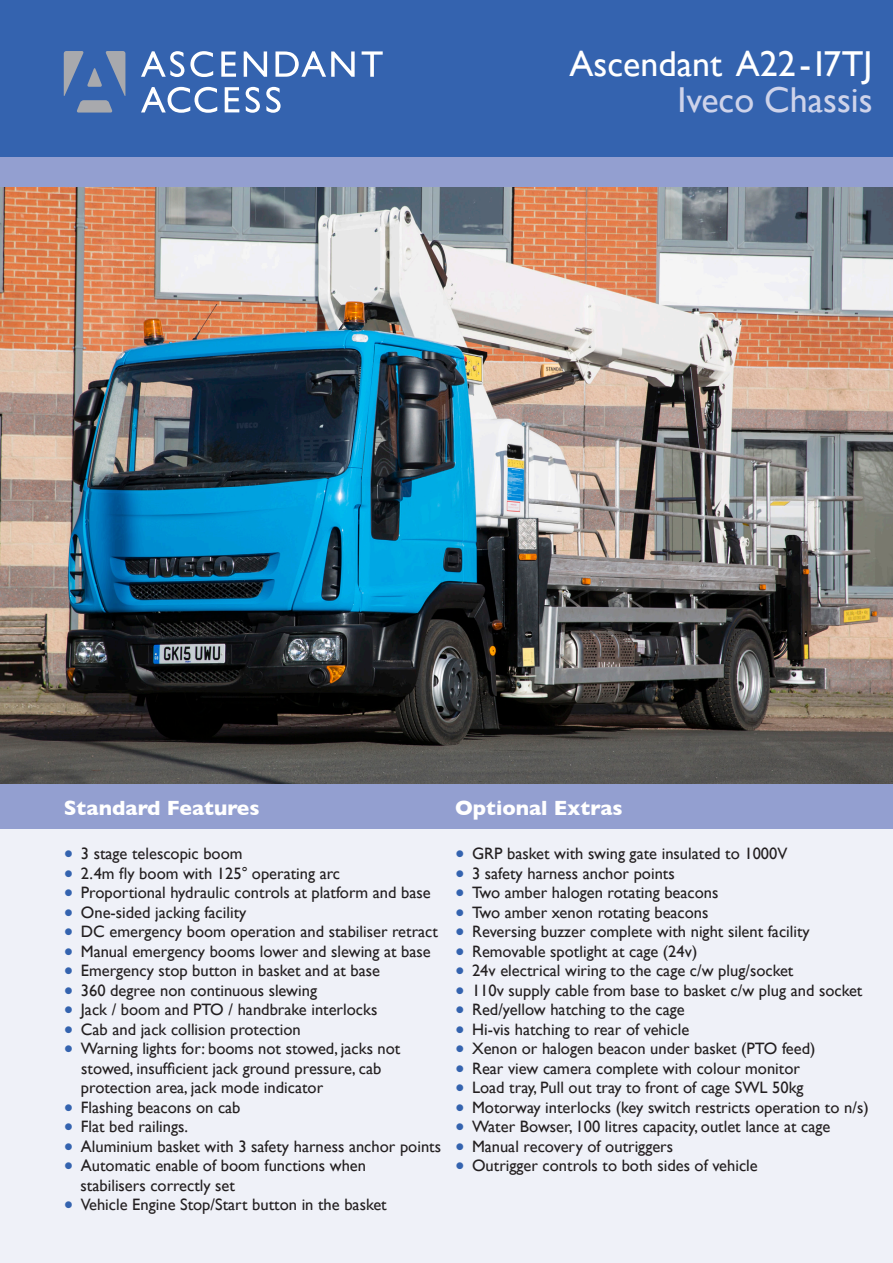
<style>
.page{position:relative;width:893px;height:1263px;background:#fff}
.page>*{position:absolute;margin:0;border:0;box-sizing:border-box;transform-origin:0 0}
.t1{font:36px/36px "Gill Sans";color:#fff;text-align:right}
.t2{font:700 21px "Gill Sans";color:#fff}
.t3{font:16.5px/19.5px "Gill Sans";color:#231f20}
.s1{color:#ced3ea}
.s2{font-size:27px;color:#3463af}
</style>
<div class="page">
<div style="left:0;top:0;width:893px;height:166px;background:#3463af"></div>
<div style="left:0;top:157px;width:893px;height:30px;background:#939fd0"></div>
<svg style="left:64px;top:51px;width:61px;height:62px"></svg>
<svg style="left:141px;top:51px;width:43px;height:26px"></svg>
<svg style="left:190px;top:51px;width:23px;height:26px"></svg>
<svg style="left:221px;top:51px;width:15px;height:26px"></svg>
<svg style="left:244px;top:51px;width:23px;height:26px"></svg>
<svg style="left:275px;top:51px;width:80px;height:26px"></svg>
<svg style="left:362px;top:51px;width:21px;height:26px"></svg>
<svg style="left:141px;top:87px;width:76px;height:26px"></svg>
<svg style="left:225px;top:87px;width:14px;height:25px"></svg>
<svg style="left:246px;top:87px;width:14px;height:26px"></svg>
<svg style="left:266px;top:87px;width:15px;height:26px"></svg>
<img style="left:0;top:187px;width:893px;height:597px">
<div style="left:0;top:787px;width:893px;height:476px;background:#eff1f8"></div>
<div style="left:0;top:784px;width:893px;height:45px;background:#939fd0"></div>
<p class="t1" style="left:570px;top:45px;width:304px">Ascendant A22-17TJ<br><span class="s1">Iveco Chassis</span></p>
<p class="t2" style="left:64px;top:791px;width:197px">Standard Features</p>
<p class="t3" style="left:64px;top:844px;width:180px"><span class="s2">•</span> 3 stage telescopic boom</p>
<p class="t3" style="left:64px;top:863px;width:278px"><span class="s2">•</span> 2.4m fly boom with 125° operating arc</p>
<p class="t3" style="left:64px;top:883px;width:368px"><span class="s2">•</span> Proportional hydraulic controls at platform and base</p>
<p class="t3" style="left:64px;top:902px;width:184px"><span class="s2">•</span> One-sided jacking facility</p>
<p class="t3" style="left:64px;top:922px;width:376px"><span class="s2">•</span> DC emergency boom operation and stabiliser retract</p>
<p class="t3" style="left:64px;top:941px;width:369px"><span class="s2">•</span> Manual emergency booms lower and slewing at base</p>
<p class="t3" style="left:64px;top:961px;width:318px"><span class="s2">•</span> Emergency stop button in basket and at base</p>
<p class="t3" style="left:64px;top:980px;width:255px"><span class="s2">•</span> 360 degree non continuous slewing</p>
<p class="t3" style="left:64px;top:1000px;width:315px"><span class="s2">•</span> Jack / boom and PTO / handbrake interlocks</p>
<p class="t3" style="left:64px;top:1019px;width:238px"><span class="s2">•</span> Cab and jack collision protection</p>
<p class="t3" style="left:81px;top:1039px;width:321px;text-indent:-17px"><span class="s2">•</span> Warning lights for: booms not stowed, jacks not stowed, insufficient jack ground pressure, cab protection area, jack mode indicator</p>
<p class="t3" style="left:64px;top:1097px;width:178px"><span class="s2">•</span> Flashing beacons on cab</p>
<p class="t3" style="left:64px;top:1117px;width:126px"><span class="s2">•</span> Flat bed railings.</p>
<p class="t3" style="left:64px;top:1136px;width:379px"><span class="s2">•</span> Aluminium basket with 3 safety harness anchor points</p>
<p class="t3" style="left:81px;top:1156px;width:287px;text-indent:-17px"><span class="s2">•</span> Automatic enable of boom functions when stabilisers correctly set</p>
<p class="t3" style="left:64px;top:1195px;width:325px"><span class="s2">•</span> Vehicle Engine Stop/Start button in the basket</p>
<p class="t2" style="left:455px;top:791px;width:169px">Optional Extras</p>
<p class="t3" style="left:455px;top:844px;width:334px"><span class="s2">•</span> GRP basket with swing gate insulated to 1000V</p>
<p class="t3" style="left:455px;top:863px;width:221px"><span class="s2">•</span> 3 safety harness anchor points</p>
<p class="t3" style="left:455px;top:883px;width:265px"><span class="s2">•</span> Two amber halogen rotating beacons</p>
<p class="t3" style="left:455px;top:902px;width:255px"><span class="s2">•</span> Two amber xenon rotating beacons</p>
<p class="t3" style="left:455px;top:922px;width:356px"><span class="s2">•</span> Reversing buzzer complete with night silent facility</p>
<p class="t3" style="left:455px;top:941px;width:244px"><span class="s2">•</span> Removable spotlight at cage (24v)</p>
<p class="t3" style="left:455px;top:961px;width:340px"><span class="s2">•</span> 24v electrical wiring to the cage c/w plug/socket</p>
<p class="t3" style="left:455px;top:980px;width:409px"><span class="s2">•</span> 110v supply cable from base to basket c/w plug and socket</p>
<p class="t3" style="left:455px;top:1000px;width:231px"><span class="s2">•</span> Red/yellow hatching to the cage</p>
<p class="t3" style="left:455px;top:1019px;width:236px"><span class="s2">•</span> Hi-vis hatching to rear of vehicle</p>
<p class="t3" style="left:455px;top:1039px;width:362px"><span class="s2">•</span> Xenon or halogen beacon under basket (PTO feed)</p>
<p class="t3" style="left:455px;top:1058px;width:346px"><span class="s2">•</span> Rear view camera complete with colour monitor</p>
<p class="t3" style="left:455px;top:1078px;width:350px"><span class="s2">•</span> Load tray, Pull out tray to front of cage SWL 50kg</p>
<p class="t3" style="left:455px;top:1097px;width:415px"><span class="s2">•</span> Motorway interlocks (key switch restricts operation to n/s)</p>
<p class="t3" style="left:455px;top:1117px;width:377px"><span class="s2">•</span> Water Bowser, 100 litres capacity, outlet lance at cage</p>
<p class="t3" style="left:455px;top:1136px;width:220px"><span class="s2">•</span> Manual recovery of outriggers</p>
<p class="t3" style="left:455px;top:1156px;width:304px"><span class="s2">•</span> Outrigger controls to both sides of vehicle</p>
</div>
